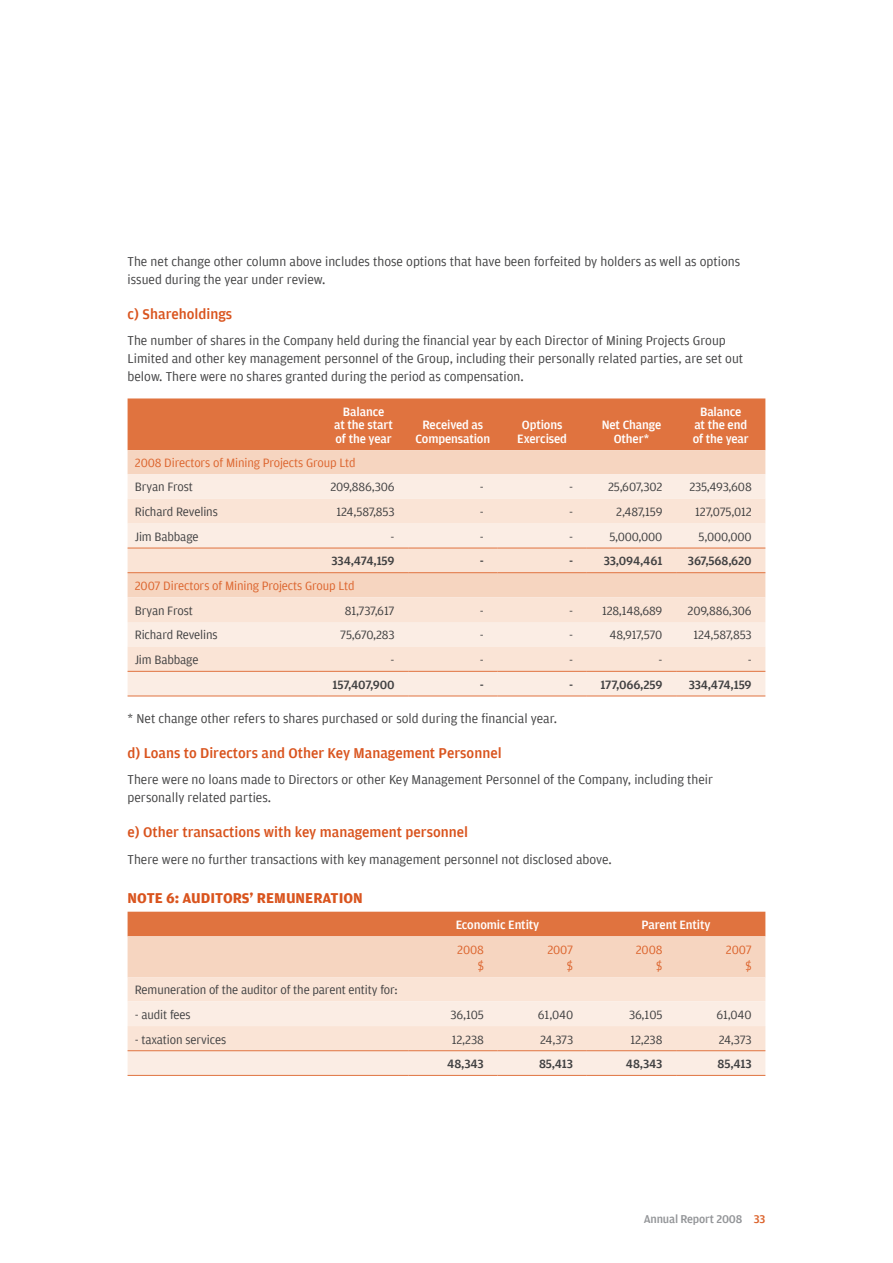
<style>
.page{position:relative;width:893px;height:1263px;background:#fff}
.page>*{position:absolute;margin:0;border:0;box-sizing:border-box;transform-origin:0 0}
.t1{font:500 15px "Amplitude";color:#d9541e}
.t2{font:700 15px "Amplitude";color:#d9541e}
.t3{font:13.5px/18px "Amplitude";color:#414142}
.t4{font:12.75px "Amplitude";letter-spacing:-.01em;color:#414142}
.t5{font:500 12.75px/13.5px "Amplitude";letter-spacing:-.01em;color:#fff;text-align:center}
.t6{font:12.75px/16.5px "Amplitude";letter-spacing:-.01em;color:#dc642d;text-align:right}
.t7{font:500 12.75px "Amplitude";letter-spacing:-.01em;color:#414142}
.t8{font:500 12px "Amplitude";letter-spacing:-.015em;color:#939598}
.s1{color:#dc642d}
</style>
<div class="page">
<div style="left:128px;top:398px;width:637px;height:52px;background:#e0733f"></div>
<div style="left:128px;top:450px;width:637px;height:24px;background:#f6d5c0"></div>
<div style="left:128px;top:474px;width:637px;height:222px;background:#fbede4"></div>
<svg style="left:128px;top:499px;width:637px;height:172px;background:#f9e3d6"></svg>
<hr style="left:128px;top:548px;width:191px;height:1px;background:#e0733f">
<hr style="left:319px;top:548px;width:89px;height:1px;background:#e0733f">
<hr style="left:408px;top:548px;width:89px;height:1px;background:#e0733f">
<hr style="left:497px;top:548px;width:90px;height:1px;background:#e0733f">
<hr style="left:587px;top:548px;width:89px;height:1px;background:#e0733f">
<hr style="left:676px;top:548px;width:89px;height:1px;background:#e0733f">
<hr style="left:128px;top:572px;width:191px;height:1px;background:#e0733f">
<hr style="left:319px;top:572px;width:89px;height:1px;background:#e0733f">
<hr style="left:408px;top:572px;width:89px;height:1px;background:#e0733f">
<hr style="left:497px;top:572px;width:90px;height:1px;background:#e0733f">
<hr style="left:587px;top:572px;width:89px;height:1px;background:#e0733f">
<hr style="left:676px;top:572px;width:89px;height:1px;background:#e0733f">
<hr style="left:128px;top:671px;width:191px;height:1px;background:#e0733f">
<hr style="left:319px;top:671px;width:89px;height:1px;background:#e0733f">
<hr style="left:408px;top:671px;width:89px;height:1px;background:#e0733f">
<hr style="left:497px;top:671px;width:90px;height:1px;background:#e0733f">
<hr style="left:587px;top:671px;width:89px;height:1px;background:#e0733f">
<hr style="left:676px;top:671px;width:89px;height:1px;background:#e0733f">
<hr style="left:128px;top:696px;width:191px;height:1px;background:#e0733f">
<hr style="left:319px;top:696px;width:89px;height:1px;background:#e0733f">
<hr style="left:408px;top:696px;width:89px;height:1px;background:#e0733f">
<hr style="left:497px;top:696px;width:90px;height:1px;background:#e0733f">
<hr style="left:587px;top:696px;width:89px;height:1px;background:#e0733f">
<hr style="left:676px;top:696px;width:89px;height:1px;background:#e0733f">
<svg style="left:128px;top:912px;width:637px;height:65px;background:#edb090"></svg>
<div style="left:128px;top:977px;width:637px;height:24px;background:#fae4d6"></div>
<svg style="left:128px;top:1001px;width:637px;height:74px;background:#fae9de"></svg>
<hr style="left:128px;top:1050px;width:280px;height:1px;background:#e0733f">
<hr style="left:408px;top:1050px;width:89px;height:1px;background:#e0733f">
<hr style="left:497px;top:1050px;width:90px;height:1px;background:#e0733f">
<hr style="left:587px;top:1050px;width:89px;height:1px;background:#e0733f">
<hr style="left:676px;top:1050px;width:89px;height:1px;background:#e0733f">
<hr style="left:128px;top:1075px;width:280px;height:1px;background:#e0733f">
<hr style="left:408px;top:1075px;width:89px;height:1px;background:#e0733f">
<hr style="left:497px;top:1075px;width:90px;height:1px;background:#e0733f">
<hr style="left:587px;top:1075px;width:89px;height:1px;background:#e0733f">
<hr style="left:676px;top:1075px;width:89px;height:1px;background:#e0733f">
<p class="t3" style="left:128px;top:253px;width:614px">The net change other column above includes those options that have been forfeited by holders as well as options issued during the year under review.</p>
<p class="t1" style="left:128px;top:306px;width:106px">c) Shareholdings</p>
<p class="t3" style="left:128px;top:332px;width:617px">The number of shares in the Company held during the financial year by each Director of Mining Projects Group<br>Limited and other key management personnel of the Group, including their personally related parties, are set out below. There were no shares granted during the period as compensation.</p>
<p class="t5" style="left:334px;top:405px;width:60px">Balance<br>at the start of the year</p>
<p class="t5" style="left:693px;top:405px;width:58px">Balance<br>at the end of the year</p>
<p class="t5" style="left:416px;top:418px;width:76px">Received as<br>Compensation</p>
<p class="t5" style="left:517px;top:418px;width:51px">Options<br>Exercised</p>
<p class="t5" style="left:602px;top:418px;width:61px">Net Change<br>Other*</p>
<p class="t6" style="left:135px;top:454px;width:222px">2008 Directors of Mining Projects Group Ltd</p>
<p class="t4" style="left:135px;top:480px;width:60px">Bryan Frost</p>
<p class="t4" style="left:330px;top:480px;width:66px">209,886,306</p>
<p class="t4" style="left:480px;top:480px;width:6px">-</p>
<p class="t4" style="left:569px;top:480px;width:6px">-</p>
<p class="t4" style="left:608px;top:480px;width:56px">25,607,302</p>
<p class="t4" style="left:689px;top:480px;width:64px">235,493,608</p>
<p class="t4" style="left:135px;top:505px;width:85px">Richard Revelins</p>
<p class="t4" style="left:336px;top:505px;width:60px">124,587,853</p>
<p class="t4" style="left:480px;top:505px;width:6px">-</p>
<p class="t4" style="left:569px;top:505px;width:6px">-</p>
<p class="t4" style="left:616px;top:505px;width:48px">2,487,159</p>
<p class="t4" style="left:695px;top:505px;width:58px">127,075,012</p>
<p class="t4" style="left:135px;top:529px;width:65px">Jim Babbage</p>
<p class="t4" style="left:391px;top:529px;width:6px">-</p>
<p class="t4" style="left:480px;top:529px;width:6px">-</p>
<p class="t4" style="left:569px;top:529px;width:6px">-</p>
<p class="t4" style="left:609px;top:529px;width:55px">5,000,000</p>
<p class="t4" style="left:699px;top:529px;width:55px">5,000,000</p>
<p class="t7" style="left:332px;top:554px;width:64px">334,474,159</p>
<p class="t7" style="left:480px;top:554px;width:6px">-</p>
<p class="t7" style="left:569px;top:554px;width:6px">-</p>
<p class="t7" style="left:604px;top:554px;width:60px">33,094,461</p>
<p class="t7" style="left:688px;top:554px;width:65px">367,568,620</p>
<p class="t6" style="left:135px;top:578px;width:221px">2007 Directors of Mining Projects Group Ltd</p>
<p class="t4" style="left:135px;top:603px;width:60px">Bryan Frost</p>
<p class="t4" style="left:345px;top:603px;width:51px">81,737,617</p>
<p class="t4" style="left:480px;top:603px;width:6px">-</p>
<p class="t4" style="left:569px;top:603px;width:95px">- 128,148,689</p>
<p class="t4" style="left:687px;top:603px;width:66px">209,886,306</p>
<p class="t4" style="left:135px;top:628px;width:85px">Richard Revelins</p>
<p class="t4" style="left:340px;top:628px;width:56px">75,670,283</p>
<p class="t4" style="left:480px;top:628px;width:6px">-</p>
<p class="t4" style="left:569px;top:628px;width:6px">-</p>
<p class="t4" style="left:609px;top:628px;width:54px">48,917,570</p>
<p class="t4" style="left:693px;top:628px;width:60px">124,587,853</p>
<p class="t4" style="left:135px;top:653px;width:65px">Jim Babbage</p>
<p class="t4" style="left:391px;top:653px;width:6px">-</p>
<p class="t4" style="left:480px;top:653px;width:6px">-</p>
<p class="t4" style="left:569px;top:653px;width:6px">-</p>
<p class="t4" style="left:658px;top:653px;width:6px">-</p>
<p class="t4" style="left:748px;top:653px;width:6px">-</p>
<p class="t7" style="left:332px;top:677px;width:64px">157,407,900</p>
<p class="t7" style="left:480px;top:677px;width:6px">-</p>
<p class="t7" style="left:569px;top:677px;width:95px">- 177,066,259</p>
<p class="t7" style="left:689px;top:677px;width:64px">334,474,159</p>
<p class="t3" style="left:128px;top:709px;width:431px">* Net change other refers to shares purchased or sold during the financial year.</p>
<p class="t1" style="left:128px;top:744px;width:376px">d) Loans to Directors and Other Key Management Personnel</p>
<p class="t3" style="left:128px;top:771px;width:587px">There were no loans made to Directors or other Key Management Personnel of the Company, including their personally related parties.</p>
<p class="t1" style="left:128px;top:824px;width:342px">e) Other transactions with key management personnel</p>
<p class="t3" style="left:128px;top:850px;width:486px">There were no further transactions with key management personnel not disclosed above.</p>
<p class="t2" style="left:128px;top:890px;width:237px">NOTE 6: AUDITORS’ REMUNERATION</p>
<p class="t5" style="left:456px;top:918px;width:85px">Economic Entity</p>
<p class="t5" style="left:642px;top:918px;width:70px">Parent Entity</p>
<p class="t6" style="left:457px;top:941px;width:28px">2008 $</p>
<p class="t6" style="left:547px;top:941px;width:27px">2007 $</p>
<p class="t6" style="left:636px;top:941px;width:28px">2008 $</p>
<p class="t6" style="left:726px;top:941px;width:27px">2007 $</p>
<p class="t4" style="left:135px;top:983px;width:265px">Remuneration of the auditor of the parent entity for:</p>
<p class="t4" style="left:135px;top:1007px;width:57px">- audit fees</p>
<p class="t4" style="left:450px;top:1007px;width:35px">36,105</p>
<p class="t4" style="left:538px;top:1007px;width:37px">61,040</p>
<p class="t4" style="left:629px;top:1007px;width:35px">36,105</p>
<p class="t4" style="left:716px;top:1007px;width:37px">61,040</p>
<p class="t4" style="left:135px;top:1032px;width:93px">- taxation services</p>
<p class="t4" style="left:452px;top:1032px;width:34px">12,238</p>
<p class="t4" style="left:540px;top:1032px;width:35px">24,373</p>
<p class="t4" style="left:630px;top:1032px;width:34px">12,238</p>
<p class="t4" style="left:719px;top:1032px;width:35px">24,373</p>
<p class="t7" style="left:447px;top:1057px;width:38px">48,343</p>
<p class="t7" style="left:539px;top:1057px;width:36px">85,413</p>
<p class="t7" style="left:626px;top:1057px;width:38px">48,343</p>
<p class="t7" style="left:718px;top:1057px;width:36px">85,413</p>
<p class="t8" style="left:644px;top:1212px;width:123px">Annual Report 2008 <span class="s1">33</span></p>
</div>
